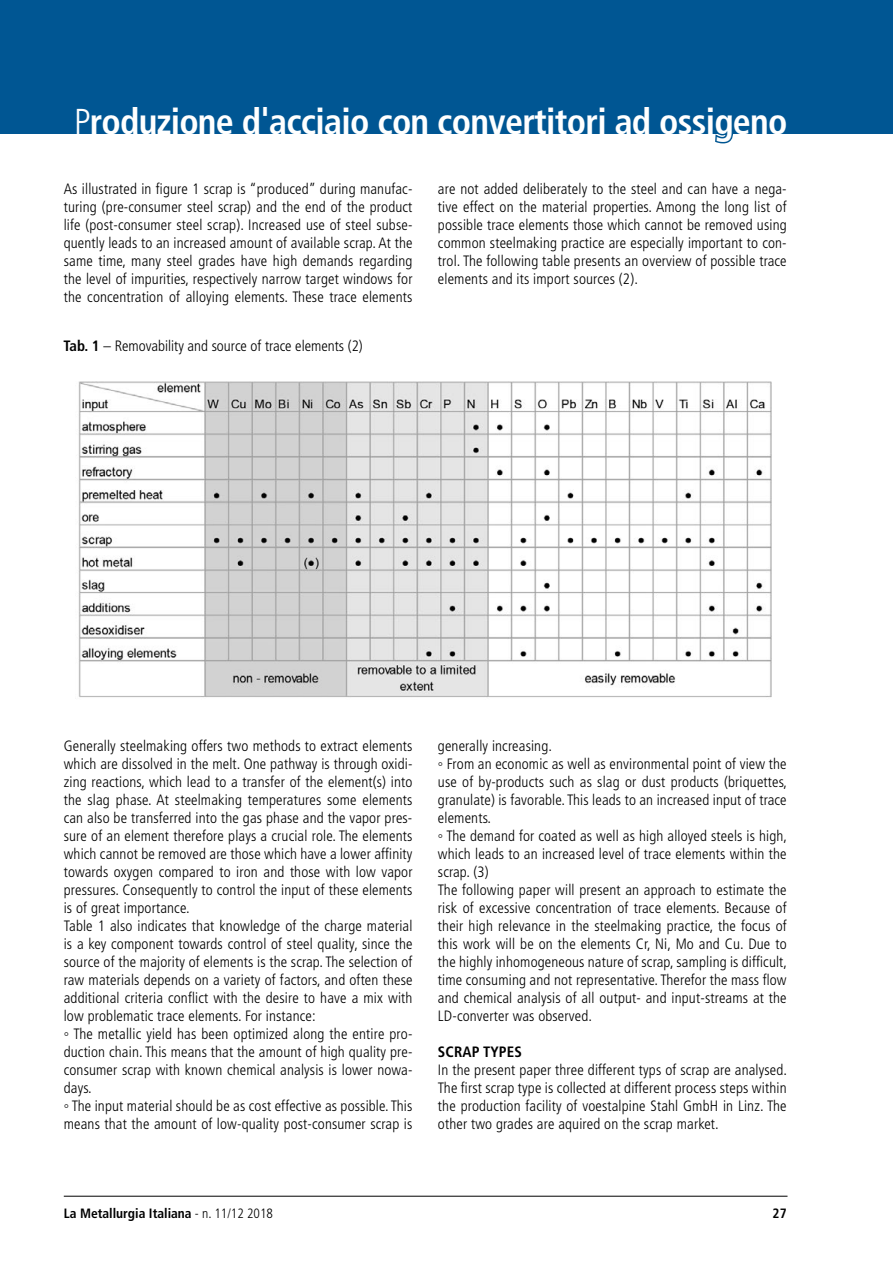
<style>
.page{position:relative;width:893px;height:1263px;background:#fff}
.page>*{position:absolute;margin:0;border:0;box-sizing:border-box;transform-origin:0 0}
.t1{font:700 condensed 36px "Frutiger LT Std";letter-spacing:-.02em;color:#fff}
.t2{font:300 condensed 15px/18px "Frutiger LT Std";letter-spacing:.01em;color:#000;text-align:justify}
.t3{font:700 condensed 15px "Frutiger LT Std";letter-spacing:.01em;color:#000}
.t4{font:700 condensed 13.5px "Frutiger LT Std";color:#000}
.s1{font-weight:300}
.s2{font-weight:700}
.s3{font-family:"Arial Narrow";font-weight:400;font-stretch:normal}
</style>
<div class="page">
<div style="left:0;top:0;width:893px;height:134px;background:#005693"></div>
<hr style="left:64px;top:1196px;width:723px;height:1px;background:#000">
<svg style="left:715px;top:134px;width:18px;height:10px"></svg>
<img style="left:78px;top:381px;width:694px;height:317px">
<h1 class="t1" style="left:74px;top:100px;width:715px"><span class="s1">P</span>roduzione d'acciaio con convertitori ad ossigeno</h1>
<p class="t2" style="left:64px;top:180px;width:350px">As illustrated in figure 1 scrap is “produced” during manufac&shy;turing (pre-consumer steel scrap) and the end of the product life (post-consumer steel scrap). Increased use of steel subse&shy;quently leads to an increased amount of available scrap. At the same time, many steel grades have high demands regarding the level of impurities, respectively narrow target windows for the concentration of alloying elements. These trace elements</p>
<p class="t2" style="left:438px;top:180px;width:350px">are not added deliberately to the steel and can have a nega&shy;tive effect on the material properties. Among the long list of possible trace elements those which cannot be removed using common steelmaking practice are especially important to con&shy;trol. The following table presents an overview of possible trace elements and its import sources (2).</p>
<p class="t2" style="left:64px;top:337px;width:301px"><span class="s2">Tab. 1</span> – Removability and source of trace elements (2)</p>
<p class="t2" style="left:64px;top:737px;width:350px;text-align:left">Generally steelmaking offers two methods to extract elements which are dissolved in the melt. One pathway is through oxidi&shy;zing reactions, which lead to a transfer of the element(s) into the slag phase. At steelmaking temperatures some elements can also be transferred into the gas phase and the vapor pres&shy;sure of an element therefore plays a crucial role. The elements which cannot be removed are those which have a lower affinity towards oxygen compared to iron and those with low vapor pressures. Consequently to control the input of these elements is of great importance.<br>Table 1 also indicates that knowledge of the charge material is a key component towards control of steel quality, since the source of the majority of elements is the scrap. The selection of raw materials depends on a variety of factors, and often these additional criteria conflict with the desire to have a mix with low problematic trace elements. For instance:<br><span class="s3">◦</span> The metallic yield has been optimized along the entire pro&shy;duction chain. This means that the amount of high quality pre&shy;consumer scrap with known chemical analysis is lower nowa&shy;days.<br><span class="s3">◦</span> The input material should be as cost effective as possible. This means that the amount of low-quality post-consumer scrap is</p>
<p class="t2" style="left:438px;top:737px;width:351px;text-align:left">generally increasing.<br><span class="s3">◦</span> From an economic as well as environmental point of view the use of by-products such as slag or dust products (briquettes, granulate) is favorable. This leads to an increased input of trace elements.<br><span class="s3">◦</span> The demand for coated as well as high alloyed steels is high, which leads to an increased level of trace elements within the scrap. (3)<br>The following paper will present an approach to estimate the risk of excessive concentration of trace elements. Because of their high relevance in the steelmaking practice, the focus of this work will be on the elements Cr, Ni, Mo and Cu. Due to the highly inhomogeneous nature of scrap, sampling is difficult, time consuming and not representative. Therefor the mass flow and chemical analysis of all output- and input-streams at the LD-converter was observed.</p>
<p class="t3" style="left:438px;top:1043px;width:86px">SCRAP TYPES</p>
<p class="t2" style="left:438px;top:1061px;width:351px">In the present paper three different typs of scrap are analysed.<br>The first scrap type is collected at different process steps within the production facility of voestalpine Stahl GmbH in Linz. The other two grades are aquired on the scrap market.</p>
<p class="t4" style="left:64px;top:1205px;width:211px">La Metallurgia Italiana <span class="s1">- n. 11/12 2018</span></p>
<p class="t4" style="left:773px;top:1205px;width:16px">27</p>
</div>
